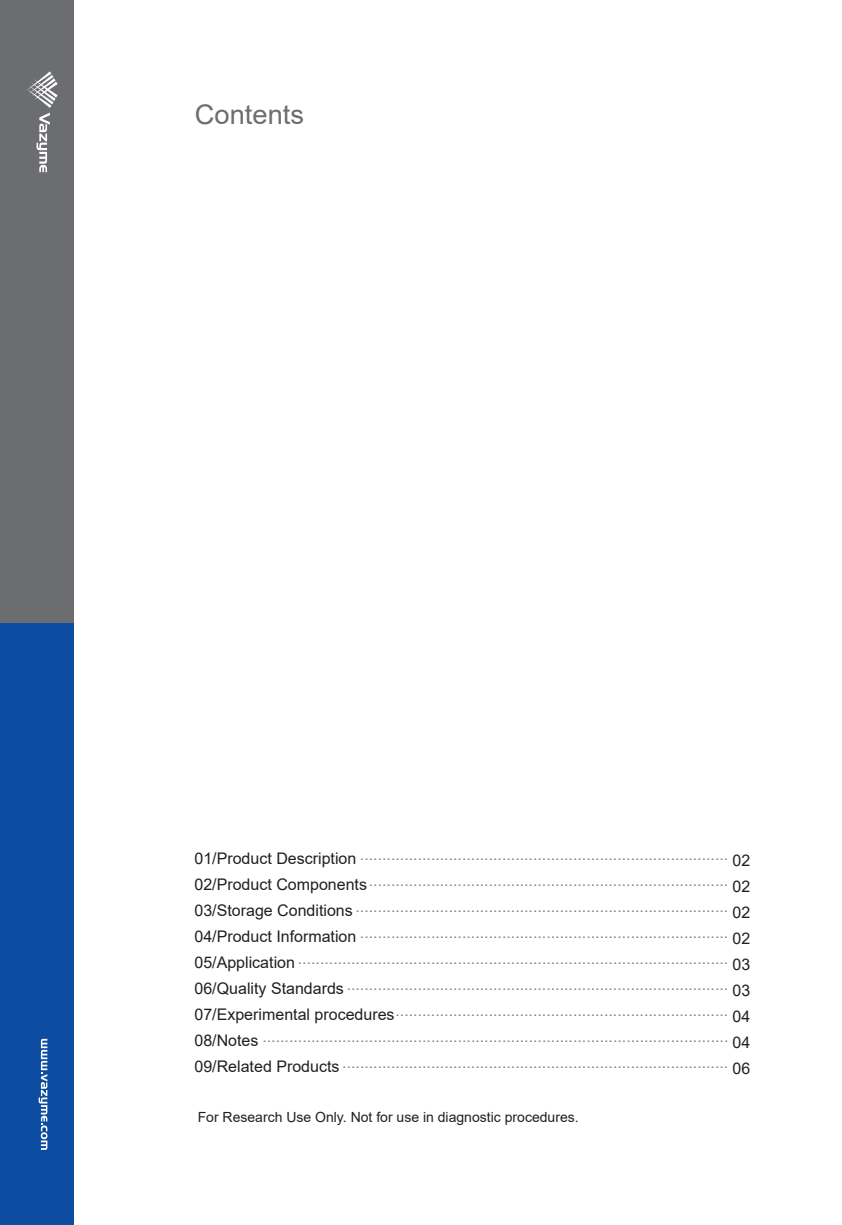
<style>
.page{position:relative;width:842px;height:1225px;background:#fff}
.page>*{position:absolute;margin:0;border:0;box-sizing:border-box;transform-origin:0 0}
.t1{font:27px "Arial";color:#6c6d70}
.t2{font:16px/26px "Arial";color:#808285;text-align:right}
.t3{font:16px/26px "Arial";color:#231f20}
.t4{font:14px "Arial";color:#231f20}
.s1{color:#231f20}
</style>
<div class="page">
<div style="left:0;top:0;width:74px;height:624px;background:#6c6d70"></div>
<div style="left:0;top:623px;width:74px;height:602px;background:#0d4da1"></div>
<svg style="left:39px;top:1039px;width:8px;height:110px"></svg>
<svg style="left:27px;top:71px;width:31px;height:101px"></svg>
<h1 class="t1" style="left:195px;top:96px;width:111px">Contents</h1>
<p class="t3" style="left:194px;top:845px;width:202px">01/Product Description<br>02/Product Components<br>03/Storage Conditions<br>04/Product Information<br>05/Application<br>06/Quality Standards<br>07/Experimental procedures<br>08/Notes<br>09/Related Products</p>
<p class="t2" style="left:262px;top:841px;width:489px">................................................................................... <span class="s1">02 </span>................................................................................. <span class="s1">02 </span>.................................................................................... <span class="s1">02 </span>................................................................................... <span class="s1">02 </span>................................................................................................. <span class="s1">03 </span>...................................................................................... <span class="s1">03 </span>........................................................................... <span class="s1">04 </span>......................................................................................................... <span class="s1">04 </span>....................................................................................... <span class="s1">06</span></p>
<p class="t4" style="left:198px;top:1107px;width:382px">For Research Use Only. Not for use in diagnostic procedures.</p>
</div>
